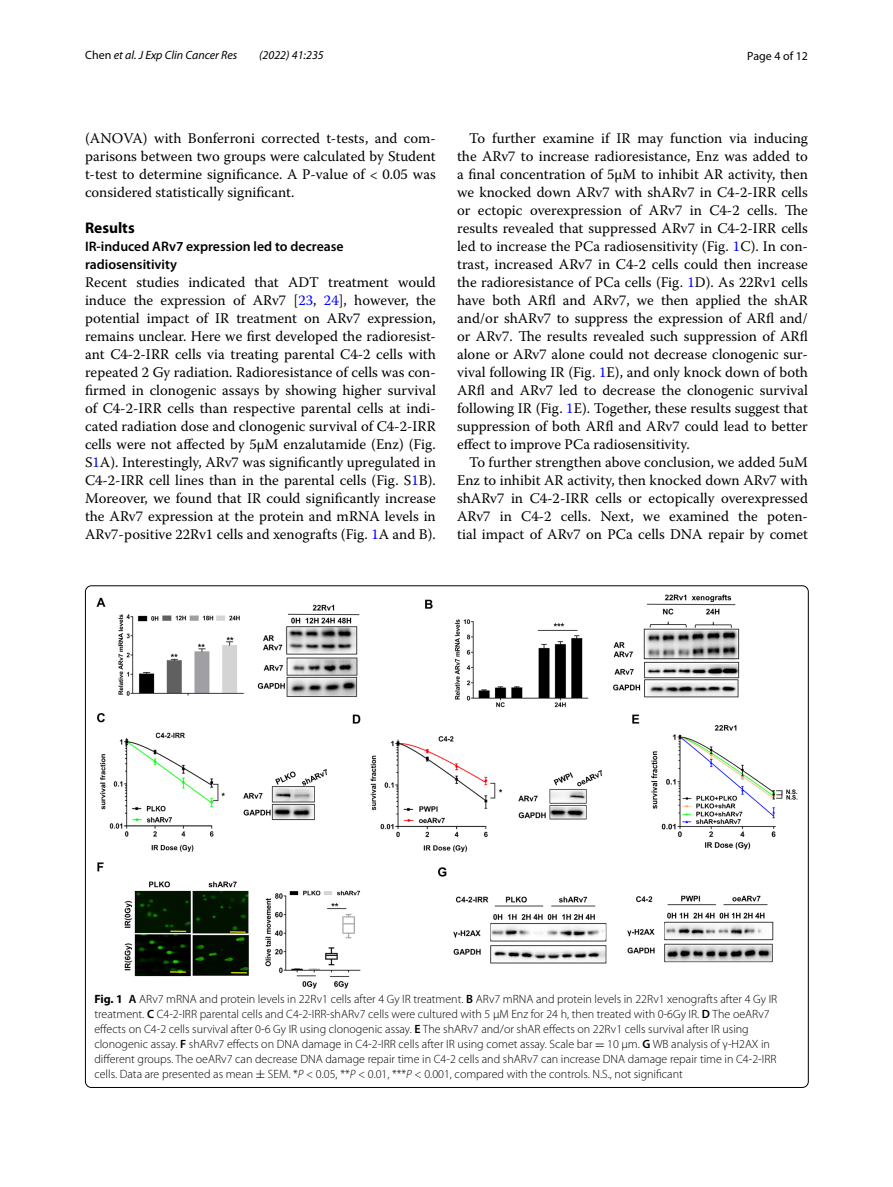
<style>
.page{position:relative;width:893px;height:1187px;background:#fff}
.page>*{position:absolute;margin:0;border:0;box-sizing:border-box;transform-origin:0 0}
.t1{font:700 15.45px "Myriad Pro";color:#000}
.t2{font:14.7px/18px "Warnock Pro";color:#000;text-align:justify}
.t3{font:600 13.8px/18px "Myriad Pro";color:#000}
.t4{font:300 12px/15px "Myriad Pro";color:#000}
.t5{font:italic 12px "Myriad Pro";color:#000}
.t6{font:12px "Myriad Pro";color:#000}
.s1{font-style:normal}
.s2{color:#00f}
.s3{font-weight:700}
.s4{font-weight:600}
.s5{font-family:"MTSY";font-weight:400}
.s6{font-style:italic}
</style>
<div class="page">
<img style="left:97px;top:594px;width:700px;height:394px">
<p class="t5" style="left:85px;top:48px;width:154px"><span class="s1">Chen</span> et al. J Exp Clin Cancer Res</p>
<p class="t5" style="left:259px;top:48px;width:66px">(2022) 41:235</p>
<p class="t6" style="left:747px;top:48px;width:62px">Page 4 of 12</p>
<p class="t2" style="left:85px;top:128px;width:352px">(ANOVA) with Bonferroni corrected t-tests, and com&shy;parisons between two groups were calculated by Student t-test to determine significance. A P-value of &lt; 0.05 was considered statistically significant.</p>
<p class="t1" style="left:85px;top:217px;width:51px">Results</p>
<p class="t3" style="left:85px;top:237px;width:260px">IR‑induced ARv7 expression led to decrease radiosensitivity</p>
<p class="t2" style="left:85px;top:272px;width:352px">Recent studies indicated that ADT treatment would induce the expression of ARv7 [<span class="s2">23</span>, <span class="s2">24</span>], however, the potential impact of IR treatment on ARv7 expression, remains unclear. Here we first developed the radioresist&shy;ant C4-2-IRR cells via treating parental C4-2 cells with repeated 2 Gy radiation. Radioresistance of cells was con&shy;firmed in clonogenic assays by showing higher survival of C4-2-IRR cells than respective parental cells at indi&shy;cated radiation dose and clonogenic survival of C4-2-IRR cells were not affected by 5μM enzalutamide (Enz) (Fig.<br>S<span class="s2">1</span>A). Interestingly, ARv7 was significantly upregulated in C4-2-IRR cell lines than in the parental cells (Fig. S<span class="s2">1</span>B).<br>Moreover, we found that IR could significantly increase the ARv7 expression at the protein and mRNA levels in ARv7-positive 22Rv1 cells and xenografts (Fig. <span class="s2">1</span>A and B).</p>
<p class="t2" style="left:457px;top:128px;width:352px;text-indent:12px">To further examine if IR may function via inducing the ARv7 to increase radioresistance, Enz was added to a final concentration of 5μM to inhibit AR activity, then we knocked down ARv7 with shARv7 in C4-2-IRR cells or ectopic overexpression of ARv7 in C4-2 cells. The results revealed that suppressed ARv7 in C4-2-IRR cells led to increase the PCa radiosensitivity (Fig. <span class="s2">1</span>C). In con&shy;trast, increased ARv7 in C4-2 cells could then increase the radioresistance of PCa cells (Fig. <span class="s2">1</span>D). As 22Rv1 cells have both ARfl and ARv7, we then applied the shAR and/or shARv7 to suppress the expression of ARfl and/ or ARv7. The results revealed such suppression of ARfl alone or ARv7 alone could not decrease clonogenic sur&shy;vival following IR (Fig. <span class="s2">1</span>E), and only knock down of both ARfl and ARv7 led to decrease the clonogenic survival following IR (Fig. <span class="s2">1</span>E). Together, these results suggest that suppression of both ARfl and ARv7 could lead to better effect to improve PCa radiosensitivity.</p>
<p class="t2" style="left:457px;top:452px;width:352px;text-indent:12px">To further strengthen above conclusion, we added 5uM Enz to inhibit AR activity, then knocked down ARv7 with shARv7 in C4-2-IRR cells or ectopically overexpressed ARv7 in C4-2 cells. Next, we examined the poten&shy;tial impact of ARv7 on PCa cells DNA repair by comet</p>
<p class="t4" style="left:94px;top:991px;width:684px"><span class="s3">Fig. 1</span> <span class="s4">A</span> ARv7 mRNA and protein levels in 22Rv1 cells after 4 Gy IR treatment. <span class="s4">B</span> ARv7 mRNA and protein levels in 22Rv1 xenografts after 4 Gy IR treatment. <span class="s4">C</span> C4-2-IRR parental cells and C4-2-IRR-shARv7 cells were cultured with 5 µM Enz for 24 h, then treated with 0-6Gy IR. <span class="s4">D</span> The oeARv7 effects on C4-2 cells survival after 0-6 Gy IR using clonogenic assay. <span class="s4">E</span> The shARv7 and/or shAR effects on 22Rv1 cells survival after IR using clonogenic assay. <span class="s4">F</span> shARv7 effects on DNA damage in C4-2-IRR cells after IR using comet assay. Scale bar <span class="s5">=</span> 10 µm. <span class="s4">G</span> WB analysis of γ-H2AX in different groups. The oeARv7 can decrease DNA damage repair time in C4-2 cells and shARv7 can increase DNA damage repair time in C4-2-IRR cells. Data are presented as mean <span class="s5">±</span> SEM. *<span class="s6">P</span> &lt; 0.05, **<span class="s6">P</span> &lt; 0.01, ***<span class="s6">P</span> &lt; 0.001, compared with the controls. N.S., not significant</p>
</div>
